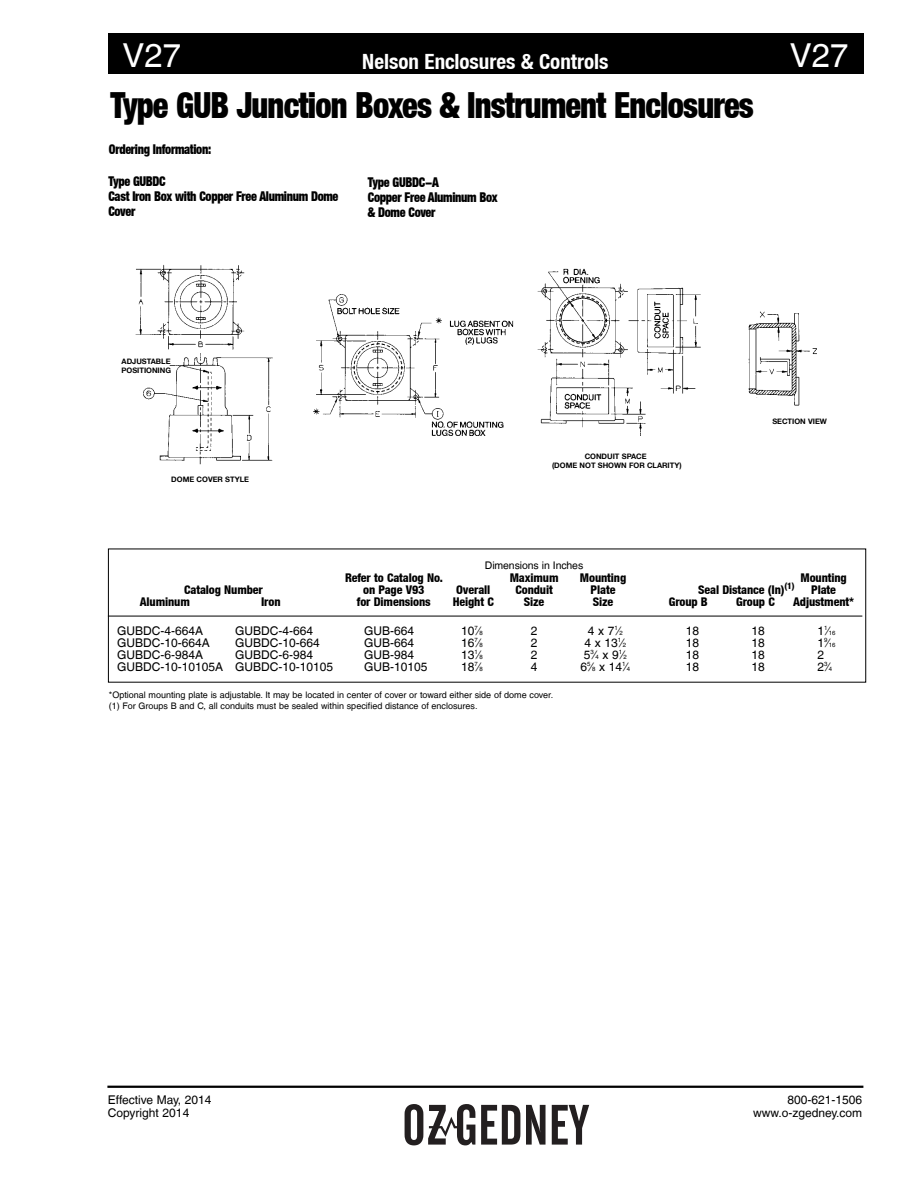
<style>
.page{position:relative;width:918px;height:1188px;background:#fff}
.page>*{position:absolute;margin:0;border:0;box-sizing:border-box;transform-origin:0 0}
.t1{font:900 condensed 36px "Helvetica Neue LT";letter-spacing:-.025em;color:#000;scale:.9 1}
.t2{font:33px "Helvetica";color:#fff}
.t3{font:700 condensed 21px "Helvetica Neue LT";color:#fff}
.t4{font:900 condensed 13.5px/15px "Helvetica Neue LT";letter-spacing:-.025em;color:#000;scale:.9 1}
.t5{font:12px/13.5px "Helvetica";color:#000}
.t6{font:800 condensed 12px "Helvetica Neue LT";letter-spacing:-.01em;color:#000}
.t7{font:10.5px "Helvetica";letter-spacing:-.01em;color:#000}
.t8{font:9px/10.8px "Helvetica";color:#000}
.t9{font:700 7.5px/9px "Helvetica Neue LT";color:#000}
.t10{font:6px "Helvetica";color:#000}
.s1{font-size:6px}
.s2{font-size:12px}
</style>
<div class="page">
<svg style="left:481px;top:1105px;width:39px;height:40px"></svg>
<svg style="left:526px;top:1105px;width:20px;height:40px"></svg>
<svg style="left:552px;top:1105px;width:37px;height:40px"></svg>
<svg style="left:405px;top:1104px;width:70px;height:41px"></svg>
<div style="left:108px;top:34px;width:755px;height:40px;background:#000"></div>
<hr style="left:107px;top:1086px;width:756px;height:2px;background:#000">
<hr style="left:108px;top:616px;width:754px;height:1px;background:#000">
<img style="left:135px;top:265px;width:682px;height:200px">
<h2 class="t2" style="left:122px;top:37px;width:60px">V27</h2>
<h2 class="t2" style="left:790px;top:37px;width:60px">V27</h2>
<h3 class="t3" style="left:362px;top:49px;width:248px">Nelson Enclosures &amp; Controls</h3>
<h1 class="t1" style="left:110px;top:83px;width:716px">Type GUB Junction Boxes &amp; Instrument Enclosures</h1>
<p class="t4" style="left:109px;top:142px;width:115px">Ordering Information:</p>
<p class="t4" style="left:108px;top:173px;width:257px">Type GUBDC<br>Cast Iron Box with Copper Free Aluminum Dome<br>Cover</p>
<p class="t4" style="left:368px;top:175px;width:146px">Type GUBDC-A<br>Copper Free Aluminum Box &amp; Dome Cover</p>
<p class="t9" style="left:122px;top:358px;width:51px">ADJUSTABLE<br>POSITIONING</p>
<p class="t9" style="left:171px;top:476px;width:79px">DOME COVER STYLE</p>
<p class="t9" style="left:552px;top:453px;width:131px;text-align:center">CONDUIT SPACE<br>(DOME NOT SHOWN FOR CLARITY)</p>
<p class="t7" style="left:485px;top:559px;width:100px">Dimensions in Inches</p>
<p class="t9" style="left:772px;top:418px;width:56px">SECTION VIEW</p>
<p class="t6" style="left:345px;top:570px;width:100px">Refer to Catalog No.</p>
<p class="t6" style="left:510px;top:570px;width:50px">Maximum</p>
<p class="t6" style="left:580px;top:570px;width:48px">Mounting</p>
<p class="t6" style="left:800px;top:570px;width:48px">Mounting</p>
<p class="t6" style="left:184px;top:582px;width:80px">Catalog Number</p>
<p class="t6" style="left:363px;top:582px;width:63px">on Page V93</p>
<p class="t6" style="left:456px;top:582px;width:36px">Overall</p>
<p class="t6" style="left:516px;top:582px;width:39px">Conduit</p>
<p class="t6" style="left:591px;top:582px;width:26px">Plate</p>
<p class="t6" style="left:698px;top:582px;width:98px">Seal Distance (In)<sup>(1)</sup></p>
<p class="t6" style="left:811px;top:582px;width:26px">Plate</p>
<p class="t6" style="left:140px;top:594px;width:52px">Aluminum</p>
<p class="t6" style="left:261px;top:594px;width:21px">Iron</p>
<p class="t6" style="left:357px;top:594px;width:75px">for Dimensions</p>
<p class="t6" style="left:453px;top:594px;width:43px">Height C</p>
<p class="t6" style="left:524px;top:594px;width:22px">Size</p>
<p class="t6" style="left:593px;top:594px;width:22px">Size</p>
<p class="t6" style="left:669px;top:594px;width:41px">Group B</p>
<p class="t6" style="left:736px;top:594px;width:40px">Group C</p>
<p class="t6" style="left:793px;top:594px;width:62px">Adjustment*</p>
<p class="t5" style="left:117px;top:624px;width:88px">GUBDC-4-664A</p>
<p class="t5" style="left:235px;top:624px;width:80px">GUBDC-4-664</p>
<p class="t5" style="left:364px;top:624px;width:52px">GUB-664</p>
<p class="t5" style="left:461px;top:624px;width:23px">10<sup>7</sup>⁄<span class="s1">8</span></p>
<p class="t5" style="left:531px;top:624px;width:8px">2</p>
<p class="t5" style="left:588px;top:624px;width:36px">4 x 7<sup>1</sup>⁄<span class="s1">2</span></p>
<p class="t5" style="left:686px;top:624px;width:15px">18</p>
<p class="t5" style="left:752px;top:624px;width:15px">18</p>
<p class="t10" style="left:817px;top:629px;width:20px"><span class="s2">1</span>1<span class="s2">⁄</span>16</p>
<p class="t5" style="left:117px;top:636px;width:94px">GUBDC-10-664A</p>
<p class="t5" style="left:235px;top:636px;width:86px">GUBDC-10-664</p>
<p class="t5" style="left:364px;top:636px;width:52px">GUB-664</p>
<p class="t5" style="left:461px;top:636px;width:23px">16<sup>7</sup>⁄<span class="s1">8</span></p>
<p class="t5" style="left:531px;top:636px;width:8px">2</p>
<p class="t5" style="left:585px;top:636px;width:43px">4 x 13<sup>1</sup>⁄<span class="s1">2</span></p>
<p class="t5" style="left:686px;top:636px;width:15px">18</p>
<p class="t5" style="left:752px;top:636px;width:15px">18</p>
<p class="t10" style="left:817px;top:641px;width:20px"><span class="s2">1</span>9<span class="s2">⁄</span>16</p>
<p class="t5" style="left:117px;top:648px;width:88px">GUBDC-6-984A</p>
<p class="t5" style="left:235px;top:648px;width:80px">GUBDC-6-984</p>
<p class="t5" style="left:364px;top:648px;width:52px">GUB-984</p>
<p class="t5" style="left:461px;top:648px;width:23px">13<sup>1</sup>⁄<span class="s1">8</span></p>
<p class="t5" style="left:531px;top:648px;width:8px">2</p>
<p class="t5" style="left:584px;top:648px;width:45px">5<sup>3</sup>⁄<span class="s1">4</span> x 9<sup>1</sup>⁄<span class="s1">2</span></p>
<p class="t5" style="left:686px;top:648px;width:15px">18</p>
<p class="t5" style="left:752px;top:648px;width:15px">18</p>
<p class="t5" style="left:817px;top:648px;width:8px">2</p>
<p class="t5" style="left:117px;top:660px;width:218px">GUBDC-10-10105A GUBDC-10-10105</p>
<p class="t5" style="left:364px;top:660px;width:65px">GUB-10105</p>
<p class="t5" style="left:461px;top:660px;width:23px">18<sup>7</sup>⁄<span class="s1">8</span></p>
<p class="t5" style="left:531px;top:660px;width:8px">4</p>
<p class="t5" style="left:581px;top:660px;width:51px">6<sup>5</sup>⁄<span class="s1">8</span> x 14<sup>1</sup>⁄<span class="s1">4</span></p>
<p class="t5" style="left:686px;top:660px;width:15px">18</p>
<p class="t5" style="left:752px;top:660px;width:15px">18</p>
<p class="t5" style="left:817px;top:660px;width:16px">2<sup>3</sup>⁄<span class="s1">4</span></p>
<p class="t8" style="left:109px;top:689px;width:446px">*Optional mounting plate is adjustable. It may be located in center of cover or toward either side of dome cover. (1) For Groups B and C, all conduits must be sealed within specified distance of enclosures.</p>
<p class="t5" style="left:108px;top:1093px;width:105px">Effective May, 2014<br>Copyright 2014</p>
<p class="t5" style="left:753px;top:1093px;width:111px;text-align:right">800-621-1506 www.o-zgedney.com</p>
</div>
